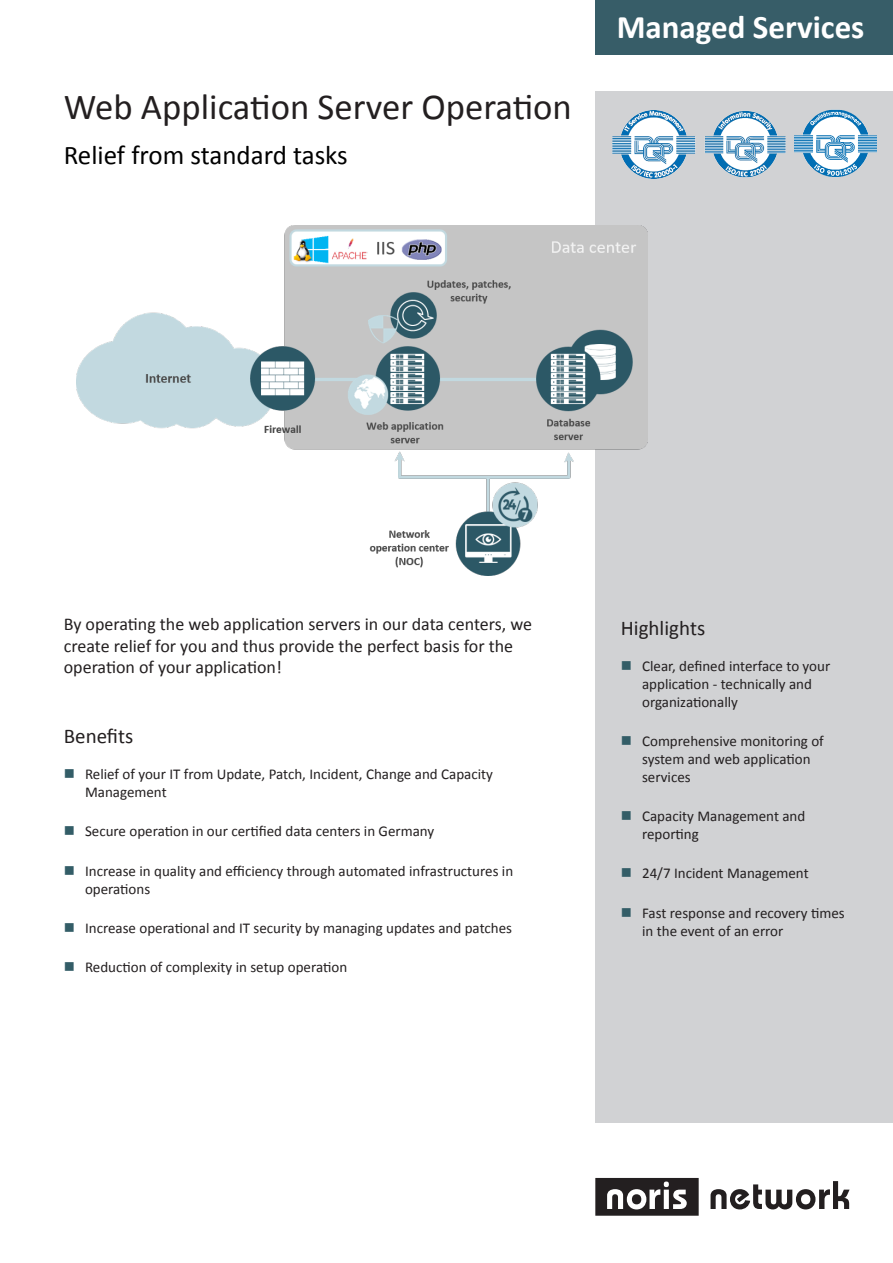
<style>
.page{position:relative;width:893px;height:1263px;background:#fff}
.page>*{position:absolute;margin:0;border:0;box-sizing:border-box;transform-origin:0 0}
.t1{font:36.75px "Calibri";color:#231f20}
.t2{font:700 33px "Calibri";color:#fff}
.t3{font:27px "Calibri";color:#000}
.t4{font:21px "Calibri";color:#231f20}
.t5{font:18px/21.6px "Calibri";color:#231f20}
.t6{font:15px/18px "Calibri";color:#231f20}
</style>
<div class="page">
<div style="left:595px;top:92px;width:298px;height:1031px;background:#d1d2d4"></div>
<div style="left:595px;top:0;width:298px;height:54px;background:#375d68"></div>
<svg style="left:710px;top:1181px;width:139px;height:28px"></svg>
<svg style="left:595px;top:1178px;width:104px;height:38px"></svg>
<img style="left:77px;top:225px;width:570px;height:350px">
<img style="left:795px;top:109px;width:81px;height:68px">
<img style="left:705px;top:111px;width:81px;height:67px">
<img style="left:612px;top:110px;width:83px;height:68px">
<p class="t1" style="left:64px;top:81px;width:510px">Web Application Server Operation</p>
<p class="t3" style="left:64px;top:137px;width:286px">Relief from standard tasks</p>
<p class="t2" style="left:617px;top:3px;width:249px">Managed Services</p>
<p class="t5" style="left:64px;top:613px;width:470px">By operating the web application servers in our data centers, we create relief for you and thus provide the perfect basis for the operation of your application!</p>
<p class="t4" style="left:64px;top:721px;width:71px">Benefits</p>
<p class="t6" style="left:85px;top:765px;width:409px">Relief of your IT from Update, Patch, Incident, Change and Capacity<br>Management</p>
<p class="t6" style="left:85px;top:822px;width:351px">Secure operation in our certified data centers in Germany</p>
<p class="t6" style="left:85px;top:861px;width:430px">Increase in quality and efficiency through automated infrastructures in operations</p>
<p class="t6" style="left:85px;top:918px;width:429px">Increase operational and IT security by managing updates and patches</p>
<p class="t6" style="left:85px;top:958px;width:264px">Reduction of complexity in setup operation</p>
<p class="t4" style="left:621px;top:613px;width:86px">Highlights</p>
<p class="t6" style="left:642px;top:656px;width:190px">Clear, defined interface to your application - technically and organizationally</p>
<p class="t6" style="left:642px;top:731px;width:183px">Comprehensive monitoring of system and web application services</p>
<p class="t6" style="left:642px;top:807px;width:165px">Capacity Management and reporting</p>
<p class="t6" style="left:642px;top:864px;width:168px">24/7 Incident Management</p>
<p class="t6" style="left:642px;top:903px;width:204px">Fast response and recovery times in the event of an error</p>
</div>
